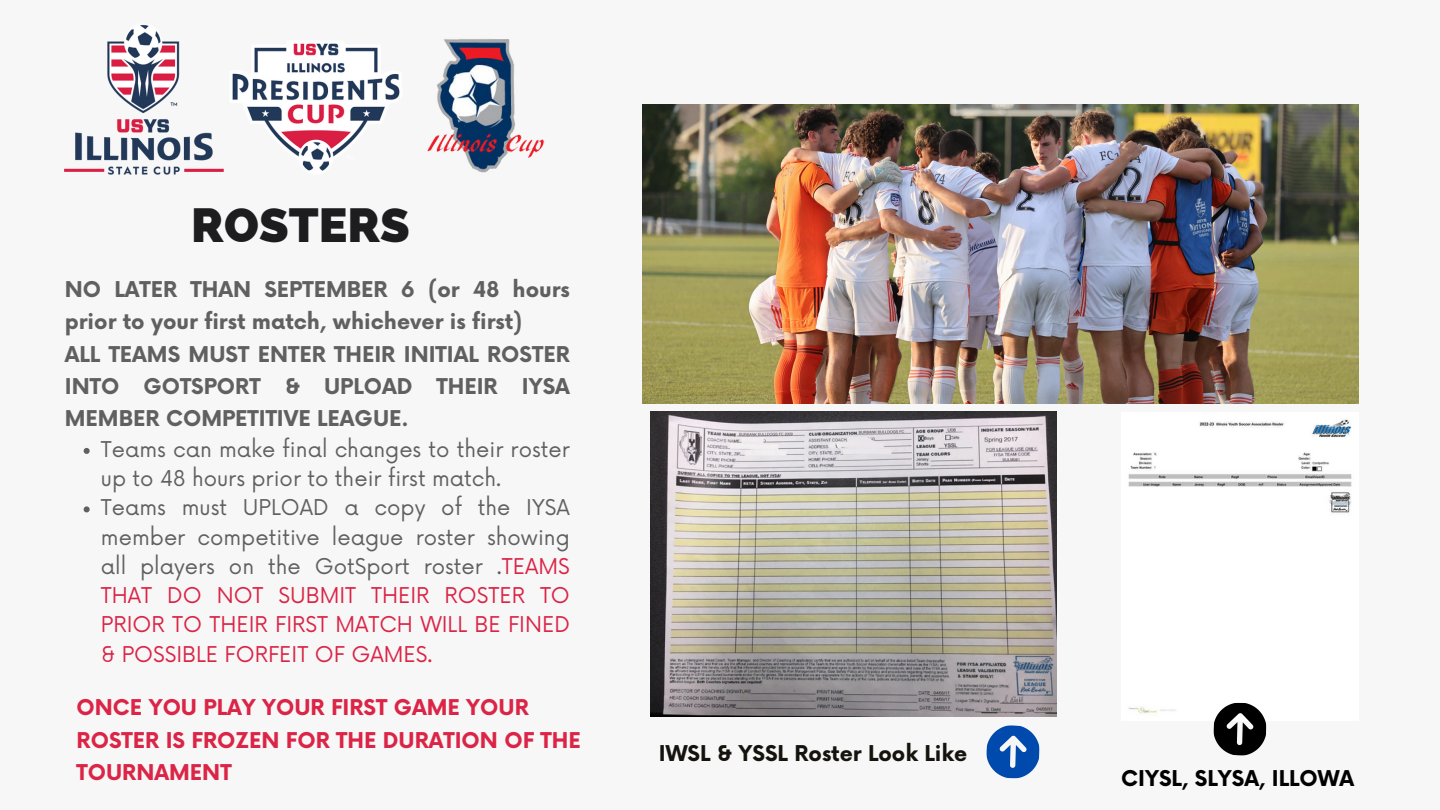
<style>
.page{position:relative;width:1440px;height:810px;background:#f7f7f7}
.page>*{position:absolute;margin:0;border:0;box-sizing:border-box;transform-origin:0 0}
.t1{font:800 48px "Raleway";color:#1d1d1f}
.t2{font:21.2px/29.2px "Now";color:#606060}
.t3{font:700 21.2px/32.2px "Now";color:#606060}
.t4{font:700 21.2px/32.2px "Now";color:#db2446}
.t5{font:700 21.2px "Now";color:#15130d}
.t6{font:700 21.2px "Now";color:#000}
.s1{color:#db2446}
</style>
<div class="page">
<img style="left:642px;top:104px;width:717px;height:299px">
<img style="left:65px;top:25px;width:159px;height:149px">
<img style="left:232px;top:43px;width:168px;height:128px">
<img style="left:427px;top:39px;width:118px;height:134px">
<img style="left:650px;top:412px;width:406px;height:304px">
<img style="left:1128px;top:419px;width:224px;height:295px">
<svg style="left:986px;top:725px;width:54px;height:54px"></svg>
<svg style="left:84px;top:448px;width:6px;height:6px"></svg>
<svg style="left:84px;top:506px;width:6px;height:6px"></svg>
<svg style="left:1213px;top:702px;width:54px;height:54px"></svg>
<p class="t1" style="left:191px;top:197px;width:220px">ROSTERS</p>
<p class="t3" style="left:65px;top:275px;width:507px">NO LATER THAN SEPTEMBER 6 (or 48 hours prior to your first match, whichever is first)<br>ALL TEAMS MUST ENTER THEIR INITIAL ROSTER INTO GOTSPORT &amp; UPLOAD THEIR IYSA MEMBER COMPETITIVE LEAGUE.</p>
<h2 class="t2" style="left:101px;top:436px;width:470px">Teams can make final changes to their roster up to 48 hours prior to their first match.</h2>
<p class="t2" style="left:101px;top:494px;width:470px;text-align:justify">Teams must UPLOAD a copy of the IYSA member competitive league roster showing all players on the GotSport roster .<span class="s1">TEAMS THAT DO NOT SUBMIT THEIR ROSTER TO PRIOR TO THEIR FIRST MATCH WILL BE FINED &amp; POSSIBLE FORFEIT OF GAMES.</span></p>
<p class="t4" style="left:77px;top:693px;width:506px">ONCE YOU PLAY YOUR FIRST GAME YOUR<br>ROSTER IS FROZEN FOR THE DURATION OF THE<br>TOURNAMENT</p>
<p class="t5" style="left:659px;top:741px;width:310px">IWSL &amp; YSSL Roster Look Like</p>
<h3 class="t6" style="left:1121px;top:767px;width:235px">CIYSL, SLYSA, ILLOWA</h3>
</div>
